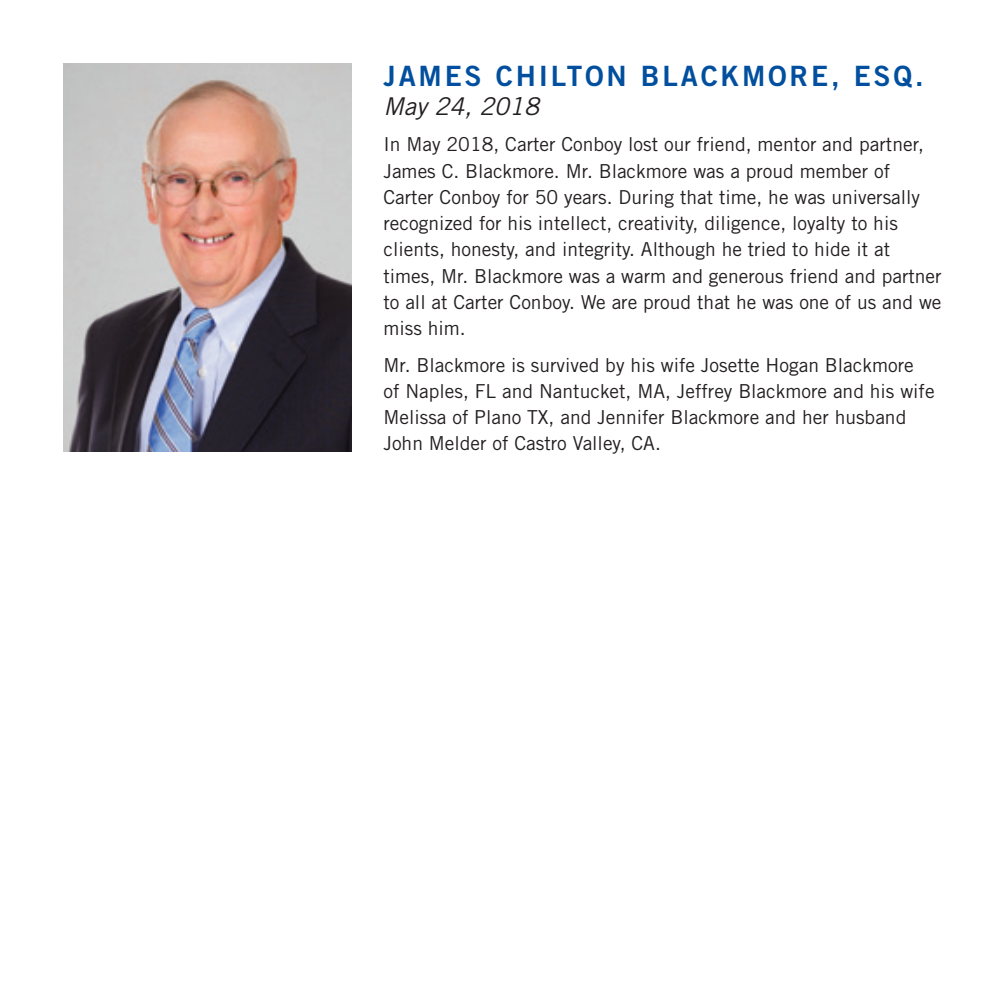
<style>
.page{position:relative;width:1008px;height:1008px;background:#fff}
.page>*{position:absolute;margin:0;border:0;box-sizing:border-box;transform-origin:0 0}
.t1{font:28px "Trade Gothic Bold Two";letter-spacing:.1em;color:#014f9e}
.t2{font:italic 24.5px "Trade Gothic";color:#231f20}
.t3{font:19.25px/26.2px "Trade Gothic";color:#231f20}
</style>
<div class="page">
<img style="left:63px;top:63px;width:289px;height:388px">
<h1 class="t1" style="left:383px;top:58px;width:542px">JAMES CHILTON BLACKMORE, ESQ.</h1>
<p class="t2" style="left:383px;top:92px;width:157px">May 24, 2018</p>
<p class="t3" style="left:383px;top:131px;width:560px">In May 2018, Carter Conboy lost our friend, mentor and partner, James C. Blackmore. Mr. Blackmore was a proud member of Carter Conboy for 50 years. During that time, he was universally recognized for his intellect, creativity, diligence, loyalty to his clients, honesty, and integrity. Although he tried to hide it at times, Mr. Blackmore was a warm and generous friend and partner to all at Carter Conboy. We are proud that he was one of us and we miss him.</p>
<p class="t3" style="left:383px;top:351px;width:553px">Mr. Blackmore is survived by his wife Josette Hogan Blackmore<br>of Naples, FL and Nantucket, MA, Jeffrey Blackmore and his wife Melissa of Plano TX, and Jennifer Blackmore and her husband John Melder of Castro Valley, CA.</p>
</div>
